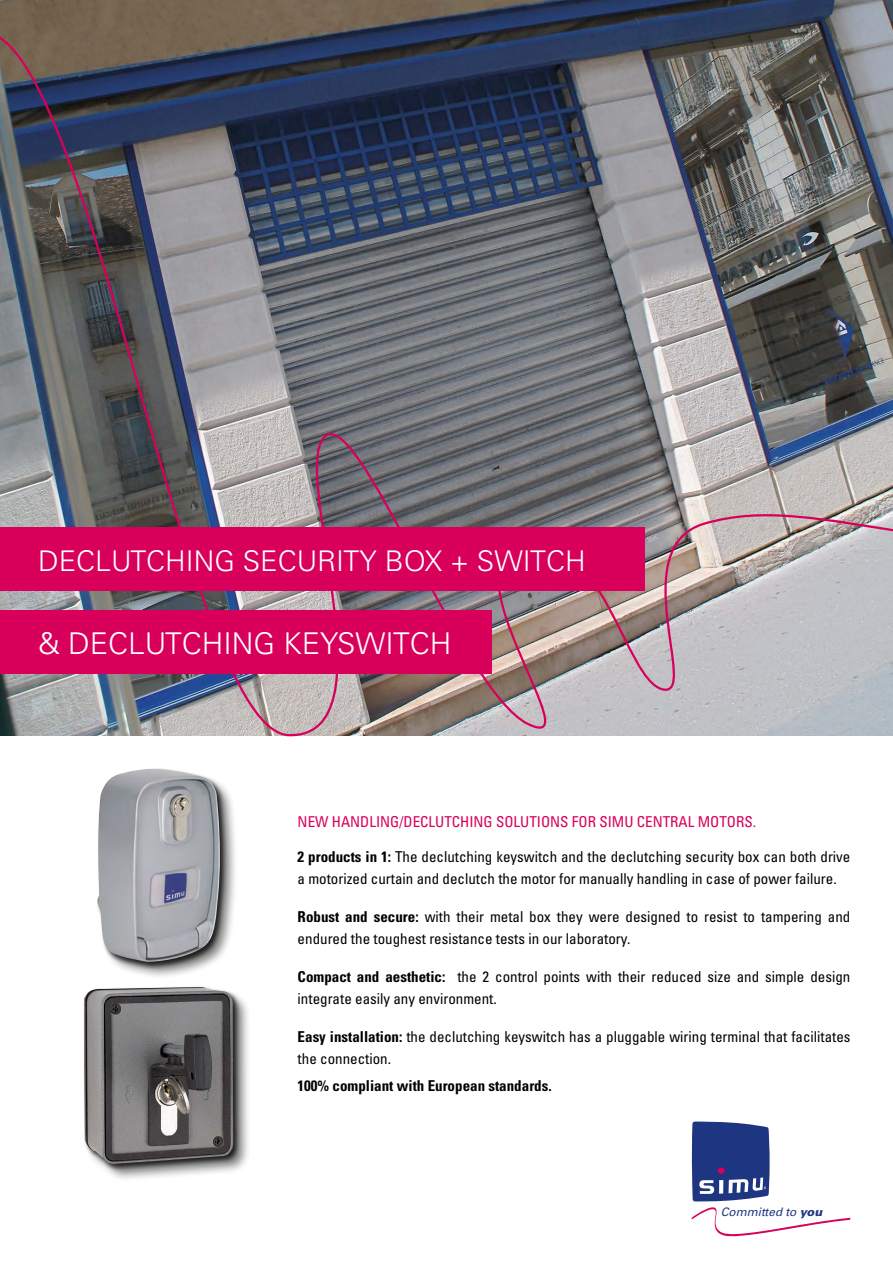
<style>
.page{position:relative;width:893px;height:1263px;background:#fff}
.page>*{position:absolute;margin:0;border:0;box-sizing:border-box;transform-origin:0 0}
.t1{font:300 30px "Univers";color:#fff}
.t2{font:300 28.5px "Univers";color:#fff}
.t3{font:condensed 15px/22.5px "Univers";color:#000}
.t4{font:condensed 15px "Univers";color:#d8005b}
.t5{font:700 condensed 15px "Univers";color:#000}
.t6{font:italic 11.7px "Univers";color:#1e3582}
.s1{font-weight:700}
.s2{font-weight:900}
</style>
<div class="page">
<img style="left:0;top:0;width:893px;height:16px">
<img style="left:0;top:16px;width:893px;height:721px">
<div style="left:0;top:527px;width:644px;height:64px;background:#d8005b"></div>
<div style="left:0;top:610px;width:491px;height:64px;background:#d8005b"></div>
<div style="left:97px;top:769px;width:141px;height:210px;background:#000;opacity:.5"></div>
<img style="left:97px;top:769px;width:123px;height:193px">
<div style="left:84px;top:987px;width:167px;height:195px;background:#000;opacity:.5"></div>
<img style="left:84px;top:987px;width:149px;height:177px">
<svg style="left:691px;top:1121px;width:159px;height:116px"></svg>
<h2 class="t2" style="left:38px;top:543px;width:549px">DECLUTCHING SECURITY BOX + SWITCH</h2>
<h1 class="t1" style="left:38px;top:625px;width:415px">&amp; DECLUTCHING KEYSWITCH</h1>
<p class="t4" style="left:298px;top:812px;width:460px">NEW HANDLING/DECLUTCHING SOLUTIONS FOR SIMU CENTRAL MOTORS.</p>
<p class="t3" style="left:298px;top:845px;width:554px"><span class="s1">2 products in 1:</span> The declutching keyswitch and the declutching security box can both drive a motorized curtain and declutch the motor for manually handling in case of power failure.</p>
<p class="t3" style="left:298px;top:905px;width:554px"><span class="s1">Robust and secure:</span> with their metal box they were designed to resist to tampering and endured the toughest resistance tests in our laboratory.</p>
<p class="t3" style="left:298px;top:965px;width:554px"><span class="s1">Compact and aesthetic:</span> the 2 control points with their reduced size and simple design integrate easily any environment.</p>
<p class="t3" style="left:298px;top:1025px;width:554px"><span class="s1">Easy installation:</span> the declutching keyswitch has a pluggable wiring terminal that facilitates the connection.</p>
<p class="t5" style="left:298px;top:1077px;width:256px">100% compliant with European standards.</p>
<p class="t6" style="left:721px;top:1205px;width:103px">Committed to <span class="s2">you</span></p>
</div>
